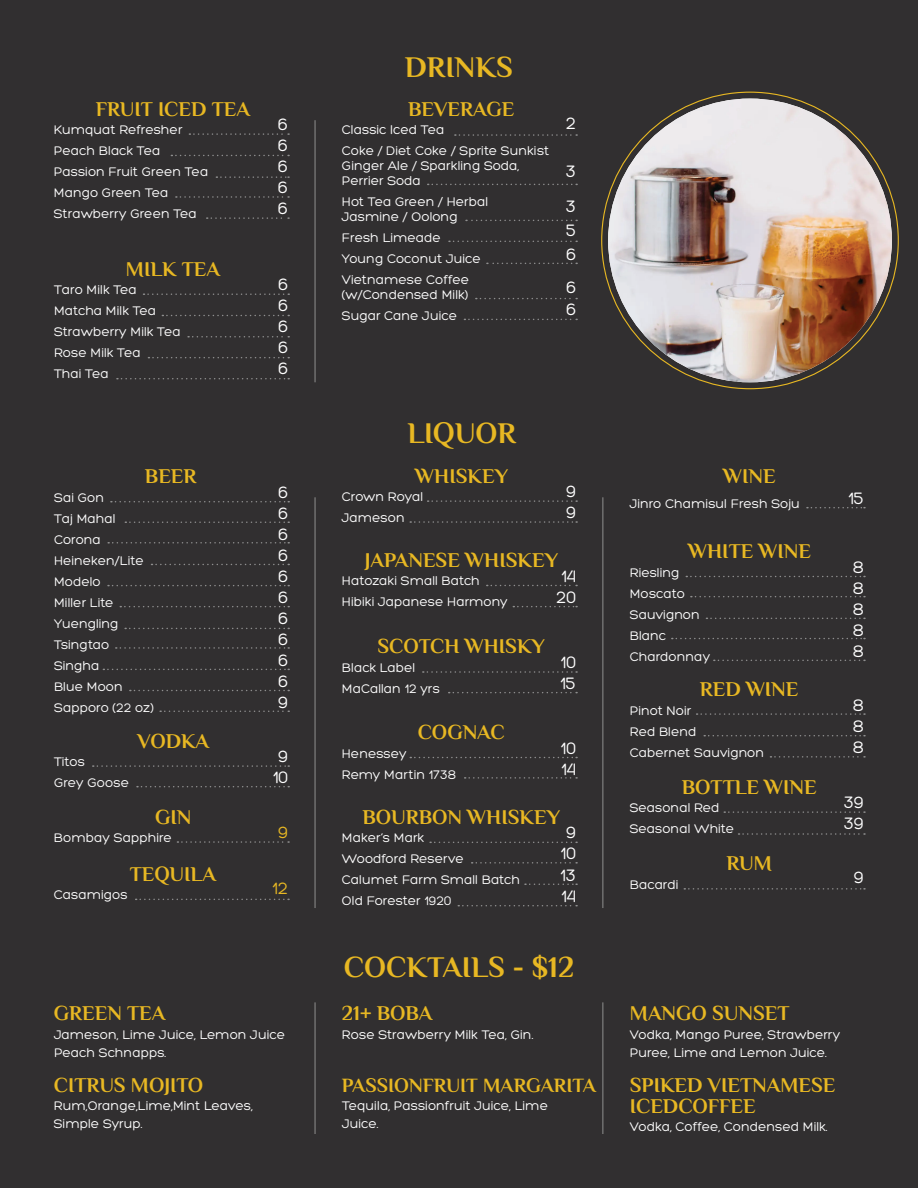
<style>
.page{position:relative;width:918px;height:1188px;background:#312f30}
.page>*{position:absolute;margin:0;border:0;box-sizing:border-box;transform-origin:0 0}
.t1{font:700 30px "Philosopher";color:#e8b823}
.t2{font:700 21px/21px "Philosopher";color:#e8b823}
.t3{font:700 20.25px "Philosopher";color:#e8b823}
.t4{font:18px/21px "Hero";color:#fff}
.t5{font:18px "Hero";color:#e8b823}
.t6{font:13.5px/21px "Hero";color:#fff}
</style>
<div class="page">
<hr style="left:315px;top:1002px;width:1px;height:132px;background:#8f8f8f">
<hr style="left:603px;top:1002px;width:1px;height:132px;background:#8f8f8f">
<svg style="left:455px;top:134px;width:122px;height:2px"></svg>
<svg style="left:428px;top:184px;width:149px;height:1px"></svg>
<svg style="left:449px;top:241px;width:128px;height:1px"></svg>
<svg style="left:476px;top:298px;width:101px;height:1px"></svg>
<svg style="left:487px;top:263px;width:90px;height:1px"></svg>
<svg style="left:464px;top:319px;width:113px;height:1px"></svg>
<svg style="left:466px;top:220px;width:111px;height:1px"></svg>
<svg style="left:189px;top:133px;width:100px;height:2px"></svg>
<svg style="left:216px;top:176px;width:73px;height:2px"></svg>
<svg style="left:176px;top:196px;width:113px;height:2px"></svg>
<svg style="left:207px;top:217px;width:82px;height:2px"></svg>
<svg style="left:171px;top:155px;width:118px;height:1px"></svg>
<svg style="left:144px;top:293px;width:145px;height:2px"></svg>
<svg style="left:162px;top:315px;width:127px;height:1px"></svg>
<svg style="left:148px;top:357px;width:141px;height:1px"></svg>
<svg style="left:117px;top:378px;width:172px;height:1px"></svg>
<svg style="left:188px;top:336px;width:101px;height:2px"></svg>
<hr style="left:315px;top:120px;width:1px;height:262px;background:#8f8f8f">
<svg style="left:93px;top:765px;width:196px;height:2px"></svg>
<svg style="left:137px;top:786px;width:152px;height:1px"></svg>
<svg style="left:684px;top:888px;width:181px;height:2px"></svg>
<svg style="left:136px;top:899px;width:153px;height:1px"></svg>
<svg style="left:177px;top:841px;width:112px;height:2px"></svg>
<svg style="left:428px;top:500px;width:149px;height:2px"></svg>
<svg style="left:410px;top:521px;width:167px;height:2px"></svg>
<svg style="left:423px;top:671px;width:154px;height:2px"></svg>
<svg style="left:449px;top:692px;width:128px;height:1px"></svg>
<svg style="left:430px;top:842px;width:147px;height:1px"></svg>
<svg style="left:472px;top:862px;width:105px;height:2px"></svg>
<svg style="left:525px;top:884px;width:52px;height:1px"></svg>
<svg style="left:458px;top:905px;width:119px;height:1px"></svg>
<svg style="left:487px;top:585px;width:90px;height:1px"></svg>
<svg style="left:513px;top:606px;width:64px;height:1px"></svg>
<svg style="left:410px;top:757px;width:167px;height:1px"></svg>
<svg style="left:465px;top:777px;width:112px;height:2px"></svg>
<svg style="left:111px;top:501px;width:178px;height:1px"></svg>
<svg style="left:125px;top:521px;width:164px;height:2px"></svg>
<svg style="left:151px;top:564px;width:138px;height:1px"></svg>
<svg style="left:108px;top:585px;width:181px;height:1px"></svg>
<svg style="left:120px;top:606px;width:169px;height:1px"></svg>
<svg style="left:125px;top:628px;width:164px;height:1px"></svg>
<svg style="left:116px;top:647px;width:173px;height:2px"></svg>
<svg style="left:103px;top:669px;width:186px;height:1px"></svg>
<svg style="left:130px;top:690px;width:159px;height:1px"></svg>
<svg style="left:160px;top:711px;width:129px;height:1px"></svg>
<svg style="left:108px;top:542px;width:181px;height:2px"></svg>
<svg style="left:807px;top:507px;width:58px;height:1px"></svg>
<svg style="left:686px;top:576px;width:179px;height:1px"></svg>
<svg style="left:691px;top:596px;width:174px;height:1px"></svg>
<svg style="left:706px;top:618px;width:159px;height:1px"></svg>
<svg style="left:672px;top:638px;width:193px;height:1px"></svg>
<svg style="left:714px;top:660px;width:151px;height:1px"></svg>
<svg style="left:697px;top:713px;width:168px;height:2px"></svg>
<svg style="left:704px;top:735px;width:161px;height:1px"></svg>
<svg style="left:770px;top:756px;width:95px;height:2px"></svg>
<svg style="left:724px;top:811px;width:141px;height:2px"></svg>
<svg style="left:739px;top:833px;width:126px;height:2px"></svg>
<hr style="left:315px;top:497px;width:1px;height:411px;background:#8f8f8f">
<hr style="left:603px;top:497px;width:1px;height:411px;background:#8f8f8f">
<img style="left:608px;top:99px;width:284px;height:283px;border-radius:142px">
<h2 class="t2" style="left:96px;top:98px;width:156px">FRUIT ICED TEA</h2>
<p class="t6" style="left:54px;top:119px;width:156px">Kumquat Refresher<br>Peach Black Tea<br>Passion Fruit Green Tea<br>Mango Green Tea<br>Strawberry Green Tea</p>
<h3 class="t4" style="left:278px;top:114px;width:12px;text-align:justify">6<br>6<br>6<br>6<br>6</h3>
<h2 class="t2" style="left:126px;top:259px;width:96px">MILK TEA</h2>
<p class="t6" style="left:54px;top:279px;width:128px">Taro Milk Tea<br>Matcha Milk Tea<br>Strawberry Milk Tea<br>Rose Milk Tea<br>Thai Tea</p>
<h3 class="t4" style="left:278px;top:274px;width:12px;text-align:justify">6<br>6<br>6<br>6<br>6</h3>
<h1 class="t1" style="left:405px;top:47px;width:110px">DRINKS</h1>
<h2 class="t2" style="left:408px;top:98px;width:108px">BEVERAGE</h2>
<p class="t6" style="left:342px;top:119px;width:209px">Classic Iced Tea<br>Coke / Diet Coke / Sprite Sunkist</p>
<p class="t6" style="left:342px;top:158px;width:179px;line-height:15px">Ginger Ale / Sparkling Soda,<br>Perrier Soda</p>
<p class="t6" style="left:342px;top:194px;width:148px;line-height:15px">Hot Tea Green / Herbal<br>Jasmine / Oolong</p>
<p class="t6" style="left:342px;top:227px;width:140px">Fresh Limeade<br>Young Coconut Juice<br>Vietnamese Coffee</p>
<p class="t6" style="left:342px;top:284px;width:128px">(w/Condensed Milk)<br>Sugar Cane Juice</p>
<h3 class="t4" style="left:566px;top:113px;width:12px">2</h3>
<h3 class="t4" style="left:566px;top:154px;width:12px;line-height:34.5px">3<br>3</h3>
<h3 class="t4" style="left:566px;top:218px;width:12px;line-height:24px">5<br>6</h3>
<h3 class="t4" style="left:566px;top:276px;width:12px;line-height:22.5px">6<br>6</h3>
<h1 class="t1" style="left:407px;top:413px;width:110px">LIQUOR</h1>
<h2 class="t2" style="left:415px;top:466px;width:94px">WHISKEY</h2>
<p class="t6" style="left:342px;top:486px;width:83px">Crown Royal<br>Jameson</p>
<h3 class="t4" style="left:566px;top:481px;width:12px">9<br>9</h3>
<h2 class="t2" style="left:723px;top:466px;width:54px">WINE</h2>
<p class="t6" style="left:630px;top:493px;width:172px">Jinro Chamisul Fresh Soju</p>
<h2 class="t2" style="left:145px;top:466px;width:53px">BEER</h2>
<p class="t6" style="left:54px;top:487px;width:102px">Sai Gon<br>Taj Mahal<br>Corona<br>Heineken/Lite<br>Modelo<br>Miller Lite<br>Yuengling<br>Tsingtao<br>Singha<br>Blue Moon<br>Sapporo (22 oz)</p>
<h3 class="t4" style="left:278px;top:482px;width:12px;text-align:justify">6<br>6<br>6<br>6<br>6<br>6<br>6<br>6<br>6<br>6<br>9</h3>
<h3 class="t4" style="left:848px;top:488px;width:17px">15</h3>
<h2 class="t2" style="left:688px;top:540px;width:124px">WHITE WINE</h2>
<p class="t6" style="left:630px;top:562px;width:82px">Riesling<br>Moscato<br>Sauvignon<br>Blanc<br>Chardonnay</p>
<h3 class="t4" style="left:853px;top:556px;width:13px;text-align:justify">8<br>8<br>8<br>8<br>8</h3>
<h2 class="t2" style="left:700px;top:679px;width:100px">RED WINE</h2>
<p class="t6" style="left:630px;top:700px;width:136px">Pinot Noir<br>Red Blend<br>Cabernet Sauvignon</p>
<h3 class="t4" style="left:853px;top:695px;width:13px;text-align:justify">8<br>8<br>8</h3>
<h2 class="t2" style="left:682px;top:776px;width:136px">BOTTLE WINE</h2>
<p class="t6" style="left:630px;top:797px;width:106px">Seasonal Red<br>Seasonal White</p>
<h3 class="t4" style="left:844px;top:792px;width:22px">39<br>39</h3>
<h2 class="t2" style="left:365px;top:550px;width:195px">JAPANESE WHISKEY</h2>
<p class="t6" style="left:342px;top:571px;width:167px">Hatozaki Small Batch<br>Hibiki Japanese Harmony</p>
<h3 class="t4" style="left:556px;top:565px;width:21px">14<br>20</h3>
<h2 class="t2" style="left:377px;top:636px;width:169px">SCOTCH WHISKY</h2>
<p class="t6" style="left:342px;top:657px;width:100px">Black Label<br>MaCallan 12 yrs</p>
<h3 class="t4" style="left:560px;top:652px;width:17px">10<br>15</h3>
<h2 class="t2" style="left:418px;top:721px;width:89px">COGNAC</h2>
<p class="t6" style="left:342px;top:743px;width:116px">Henessey<br>Remy Martin 1738</p>
<h3 class="t4" style="left:561px;top:737px;width:17px">10<br>14</h3>
<h2 class="t2" style="left:138px;top:730px;width:73px">VODKA</h2>
<p class="t6" style="left:54px;top:751px;width:77px">Titos<br>Grey Goose</p>
<h3 class="t4" style="left:273px;top:746px;width:17px;text-align:center">9<br>10</h3>
<h2 class="t2" style="left:155px;top:806px;width:38px">GIN</h2>
<p class="t6" style="left:54px;top:827px;width:119px">Bombay Sapphire</p>
<h2 class="t2" style="left:362px;top:807px;width:199px">BOURBON WHISKEY</h2>
<p class="t6" style="left:342px;top:828px;width:180px">Maker’s Mark<br>Woodford Reserve<br>Calumet Farm Small Batch<br>Old Forester 1920</p>
<h3 class="t4" style="left:560px;top:822px;width:18px;text-align:center">9<br>10<br>13<br>14</h3>
<h3 class="t5" style="left:278px;top:823px;width:12px">9</h3>
<h2 class="t2" style="left:726px;top:853px;width:47px">RUM</h2>
<h2 class="t2" style="left:130px;top:863px;width:88px">TEQUILA</h2>
<h3 class="t4" style="left:854px;top:867px;width:12px">9</h3>
<p class="t6" style="left:630px;top:874px;width:50px">Bacardi</p>
<h3 class="t5" style="left:272px;top:879px;width:18px">12</h3>
<p class="t6" style="left:54px;top:885px;width:75px">Casamigos</p>
<h2 class="t2" style="left:54px;top:1002px;width:113px">GREEN TEA</h2>
<p class="t6" style="left:54px;top:1026px;width:233px;line-height:18px">Jameson, Lime Juice, Lemon Juice<br>Peach Schnapps.</p>
<h2 class="t2" style="left:54px;top:1074px;width:151px">CITRUS MOJITO</h2>
<p class="t6" style="left:54px;top:1097px;width:201px;line-height:18px">Rum,Orange,Lime,Mint Leaves,<br>Simple Syrup.</p>
<h1 class="t1" style="left:344px;top:948px;width:232px">COCKTAILS - $12</h1>
<h2 class="t2" style="left:342px;top:1002px;width:92px">21+ BOBA</h2>
<p class="t6" style="left:342px;top:1024px;width:193px">Rose Strawberry Milk Tea, Gin.</p>
<h3 class="t3" style="left:342px;top:1071px;width:256px">PASSIONFRUIT MARGARITA</h3>
<p class="t6" style="left:342px;top:1097px;width:207px;line-height:18px">Tequila, Passionfruit Juice, Lime<br>Juice.</p>
<h2 class="t2" style="left:630px;top:1002px;width:161px">MANGO SUNSET</h2>
<p class="t6" style="left:630px;top:1026px;width:212px;line-height:18px">Vodka, Mango Puree, Strawberry<br>Puree, Lime and Lemon Juice.</p>
<h2 class="t2" style="left:630px;top:1074px;width:207px">SPIKED VIETNAMESE<br>ICEDCOFFEE</h2>
<p class="t6" style="left:630px;top:1116px;width:200px">Vodka, Coffee, Condensed Milk.</p>
</div>
